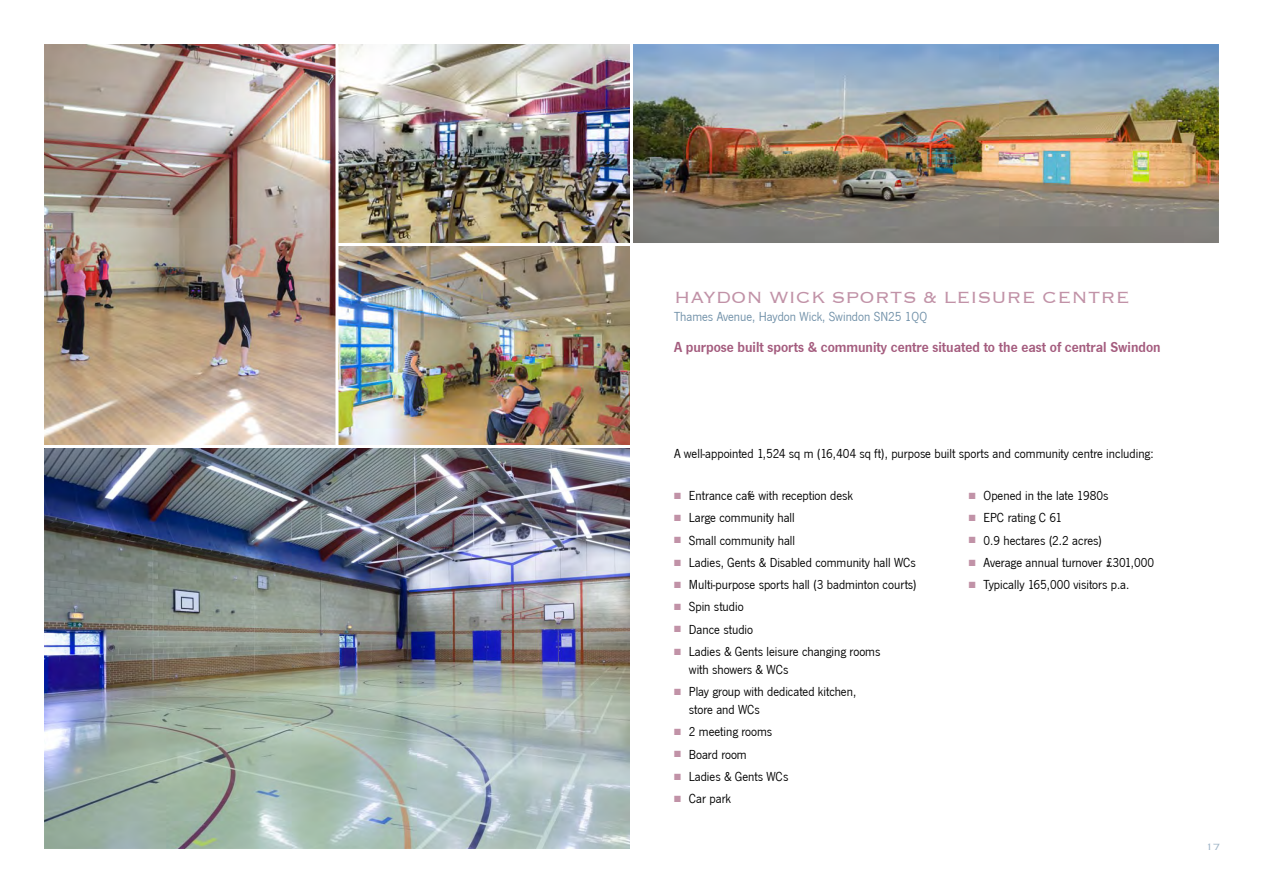
<style>
.page{position:relative;width:1263px;height:893px;background:#fff}
.page>*{position:absolute;margin:0;border:0;box-sizing:border-box;transform-origin:0 0}
.t1{font:300 21px "Copperplate";color:#c192a7}
.t2{font:600 15px "News Got T";color:#a45c7e}
.t3{font:13.5px/18px "News Got T";color:#000}
.t4{font:13.5px "News Got T";color:#7090a8}
.t5{font:300 12px "Copperplate";color:#a1b6c8}
.t6{font:9px "Zapf Dingbats ITC";color:#c192a7}
.s1{color:#c192a7}
</style>
<div class="page">
<img style="left:46px;top:46px;width:288px;height:397px">
<div style="left:43px;top:43px;width:294px;height:403px;border:2px solid #fff"></div>
<img style="left:340px;top:247px;width:288px;height:196px">
<div style="left:337px;top:244px;width:294px;height:202px;border:2px solid #fff"></div>
<img style="left:340px;top:46px;width:288px;height:195px">
<div style="left:337px;top:43px;width:294px;height:201px;border:2px solid #fff"></div>
<img style="left:634px;top:46px;width:583px;height:195px">
<div style="left:631px;top:43px;width:589px;height:201px;border:2px solid #fff"></div>
<img style="left:46px;top:449px;width:582px;height:398px">
<div style="left:43px;top:446px;width:588px;height:404px;border:2px solid #fff"></div>
<h1 class="t1" style="left:674px;top:284px;width:457px">Haydon Wick Sports &amp; Leisure Centre</h1>
<p class="t4" style="left:674px;top:309px;width:255px">Thames Avenue, Haydon Wick, Swindon SN25 1QQ</p>
<p class="t2" style="left:674px;top:338px;width:488px">A purpose built sports &amp; community centre situated to the east of central Swindon</p>
<p class="t3" style="left:674px;top:444px;width:481px">A well-appointed 1,524 sq m (16,404 sq ft), purpose built sports and community centre including:</p>
<p class="t3" style="left:674px;top:487px;width:181px"><span class="s1">■</span> Entrance café with reception desk</p>
<p class="t3" style="left:674px;top:509px;width:122px"><span class="s1">■</span> Large community hall</p>
<p class="t3" style="left:674px;top:531px;width:123px"><span class="s1">■</span> Small community hall</p>
<p class="t6" style="left:681px;top:558px;width:4px">■</p>
<p class="t6" style="left:681px;top:492px;width:4px">■</p>
<p class="t3" style="left:674px;top:554px;width:243px"><span class="s1">■</span> Ladies, Gents &amp; Disabled community hall WCs</p>
<p class="t6" style="left:681px;top:581px;width:4px">■</p>
<p class="t3" style="left:674px;top:576px;width:244px"><span class="s1">■</span> Multi-purpose sports hall (3 badminton courts)</p>
<p class="t3" style="left:674px;top:598px;width:71px"><span class="s1">■</span> Spin studio</p>
<p class="t3" style="left:674px;top:620px;width:81px"><span class="s1">■</span> Dance studio</p>
<p class="t6" style="left:681px;top:647px;width:4px">■</p>
<p class="t3" style="left:689px;top:643px;width:193px;text-indent:-15px"><span class="s1">■</span> Ladies &amp; Gents leisure changing rooms with showers &amp; WCs</p>
<p class="t6" style="left:681px;top:688px;width:4px">■</p>
<p class="t3" style="left:689px;top:683px;width:169px;text-indent:-15px"><span class="s1">■</span> Play group with dedicated kitchen, store and WCs</p>
<p class="t3" style="left:674px;top:723px;width:100px"><span class="s1">■</span> 2 meeting rooms</p>
<p class="t3" style="left:674px;top:745px;width:74px"><span class="s1">■</span> Board room</p>
<p class="t6" style="left:681px;top:772px;width:4px">■</p>
<p class="t3" style="left:674px;top:768px;width:116px"><span class="s1">■</span> Ladies &amp; Gents WCs</p>
<p class="t6" style="left:681px;top:795px;width:4px">■</p>
<p class="t3" style="left:674px;top:790px;width:59px"><span class="s1">■</span> Car park</p>
<p class="t3" style="left:969px;top:487px;width:141px"><span class="s1">■</span> Opened in the late 1980s</p>
<p class="t3" style="left:969px;top:509px;width:95px"><span class="s1">■</span> EPC rating C 61</p>
<p class="t3" style="left:969px;top:531px;width:135px"><span class="s1">■</span> 0.9 hectares (2.2 acres)</p>
<p class="t6" style="left:975px;top:558px;width:4px">■</p>
<p class="t6" style="left:975px;top:492px;width:4px">■</p>
<p class="t3" style="left:969px;top:554px;width:187px"><span class="s1">■</span> Average annual turnover £301,000</p>
<p class="t6" style="left:975px;top:581px;width:4px">■</p>
<p class="t3" style="left:969px;top:576px;width:162px"><span class="s1">■</span> Typically 165,000 visitors p.a.</p>
<p class="t5" style="left:1206px;top:839px;width:16px">17</p>
</div>
